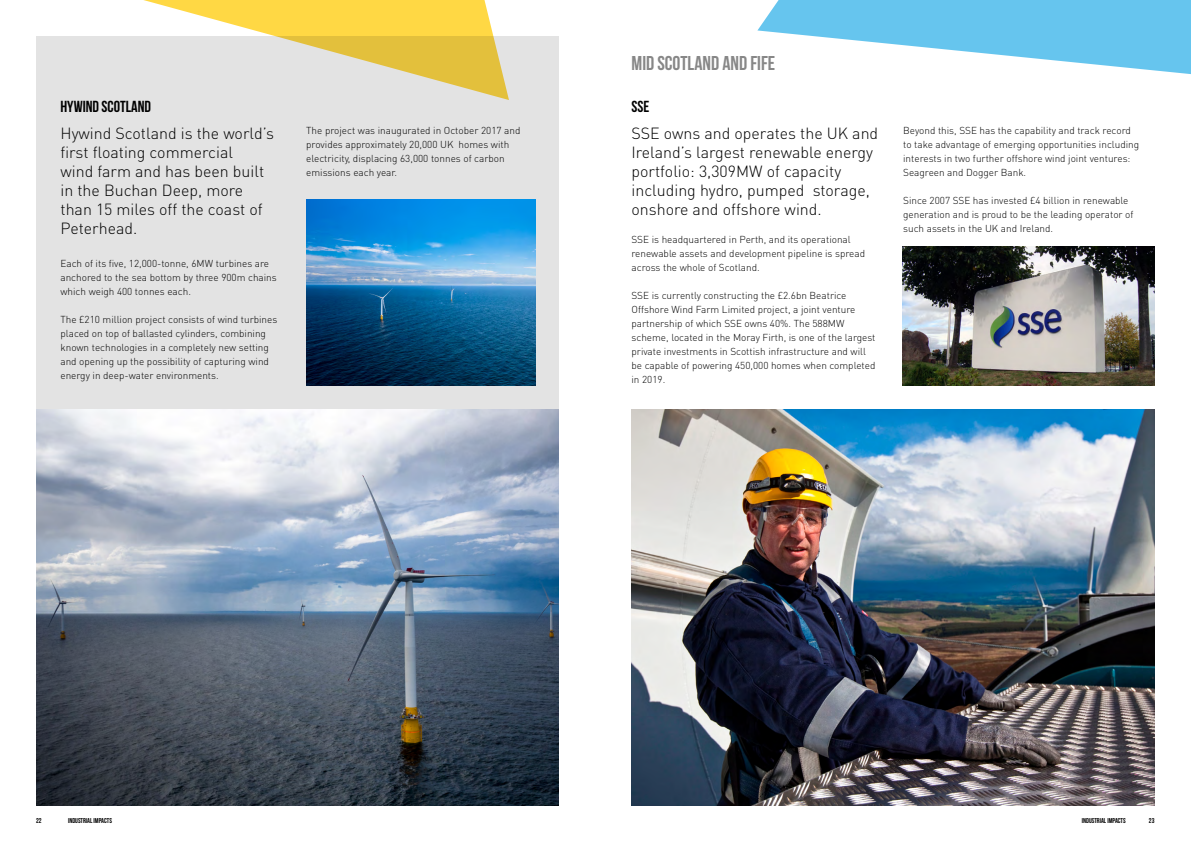
<style>
.page{position:relative;width:1191px;height:842px;background:#fff}
.page>*{position:absolute;margin:0;border:0;box-sizing:border-box;transform-origin:0 0}
.t1{font:700 20px "Bebas Neue";color:#878787}
.t2{font:300 16px/19px "DIN Pro";color:#000}
.t3{font:700 16px "Bebas Neue";color:#000}
.t4{font:300 10px/14px "DIN Pro";color:#000}
.t5{font:700 7px "Bebas Neue";color:#000}
</style>
<div class="page">
<div style="left:36px;top:36px;width:522px;height:770px;background:#e3e3e3"></div>
<img style="left:36px;top:409px;width:522px;height:397px">
<img style="left:306px;top:200px;width:230px;height:186px">
<svg style="left:143px;top:0;width:366px;height:100px"></svg>
<img style="left:631px;top:409px;width:523px;height:397px">
<img style="left:902px;top:247px;width:252px;height:139px">
<svg style="left:757px;top:0;width:434px;height:74px"></svg>
<h2 class="t3" style="left:60px;top:98px;width:92px">HYWIND SCOTLAND</h2>
<h2 class="t2" style="left:60px;top:123px;width:215px">Hywind Scotland is the world’s first floating commercial<br>wind farm and has been built in the Buchan Deep, more than 15 miles off the coast of<br>Peterhead.</h2>
<p class="t4" style="left:60px;top:256px;width:218px">Each of its five, 12,000-tonne, 6MW turbines are anchored to the sea bottom by three 900m chains which weigh 400 tonnes each.</p>
<p class="t4" style="left:60px;top:312px;width:218px">The £210 million project consists of wind turbines placed on top of ballasted cylinders, combining known technologies in a completely new setting and opening up the possibility of capturing wind energy in deep-water environments.</p>
<p class="t4" style="left:306px;top:123px;width:216px">The project was inaugurated in October 2017 and provides approximately 20,000 UK homes with electricity, displacing 63,000 tonnes of carbon emissions each year.</p>
<h1 class="t1" style="left:631px;top:52px;width:145px">MID SCOTLAND AND FIFE</h1>
<h2 class="t3" style="left:631px;top:98px;width:19px">SSE</h2>
<h2 class="t2" style="left:631px;top:123px;width:248px">SSE owns and operates the UK and<br>Ireland’s largest renewable energy portfolio: 3,309MW of capacity including hydro, pumped storage, onshore and offshore wind.</h2>
<p class="t4" style="left:631px;top:232px;width:235px">SSE is headquartered in Perth, and its operational renewable assets and development pipeline is spread across the whole of Scotland.</p>
<p class="t4" style="left:631px;top:288px;width:245px">SSE is currently constructing the £2.6bn Beatrice Offshore Wind Farm Limited project, a joint venture partnership of which SSE owns 40%. The 588MW scheme, located in the Moray Firth, is one of the largest private investments in Scottish infrastructure and will be capable of powering 450,000 homes when completed in 2019.</p>
<p class="t4" style="left:903px;top:123px;width:238px">Beyond this, SSE has the capability and track record to take advantage of emerging opportunities including interests in two further offshore wind joint ventures:<br>Seagreen and Dogger Bank.</p>
<p class="t4" style="left:903px;top:193px;width:232px">Since 2007 SSE has invested £4 billion in renewable generation and is proud to be the leading operator of such assets in the UK and Ireland.</p>
<p class="t5" style="left:36px;top:817px;width:7px">22</p>
<p class="t5" style="left:68px;top:817px;width:45px">INDUSTRIAL IMPACTS</p>
<p class="t5" style="left:1081px;top:817px;width:45px">INDUSTRIAL IMPACTS</p>
<p class="t5" style="left:1148px;top:817px;width:7px">23</p>
</div>
